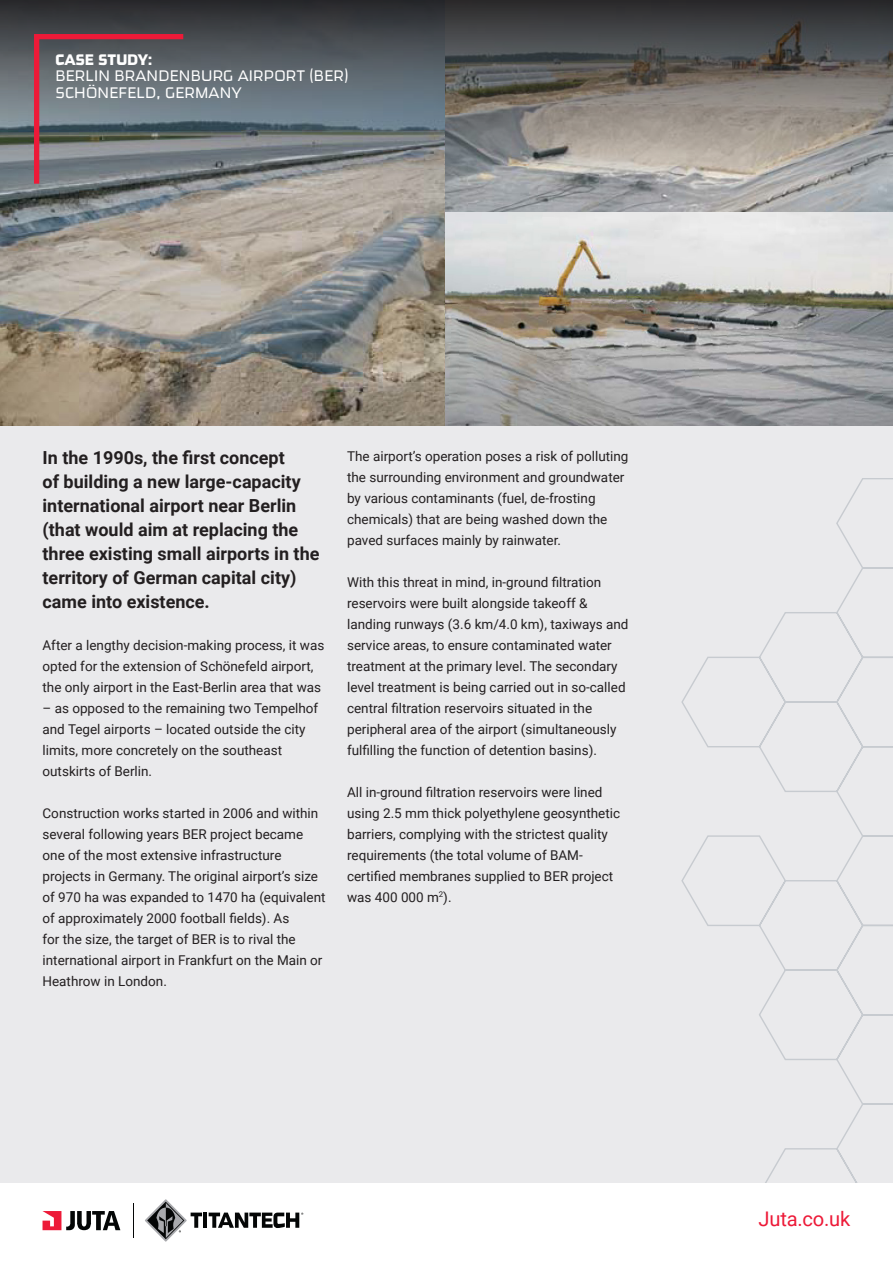
<style>
.page{position:relative;width:893px;height:1263px;background:#fff}
.page>*{position:absolute;margin:0;border:0;box-sizing:border-box;transform-origin:0 0}
.t1{font:20.1px "Roboto";letter-spacing:-.01em;color:#ed1a38}
.t2{font:700 18px/24px "Roboto";color:#231f20}
.t3{font:300 18px/16.5px "Ginger Pro";letter-spacing:.01em;color:#fff}
.t4{font:18px "Ginger Pro";letter-spacing:.01em;color:#fff}
.t5{font:13.5px/21px "Roboto";color:#231f20}
</style>
<div class="page">
<img style="left:0;top:176px;width:893px;height:250px">
<svg style="left:0;top:0;width:893px;height:176px;background:#676869"></svg>
<div style="left:0;top:426px;width:893px;height:756px;background:#eaeaec"></div>
<svg style="left:31px;top:31px;width:158px;height:158px;background:#706c72"></svg>
<svg style="left:681px;top:478px;width:212px;height:704px"></svg>
<svg style="left:43px;top:1211px;width:77px;height:19px"></svg>
<svg style="left:145px;top:1199px;width:57px;height:43px"></svg>
<hr style="left:203px;top:1212px;width:4px;height:16px;background:#040606">
<svg style="left:209px;top:1212px;width:94px;height:16px"></svg>
<hr style="left:133px;top:1203px;width:1px;height:35px;background:#040606">
<h2 class="t4" style="left:55px;top:48px;width:98px">CASE STUDY:</h2>
<h2 class="t3" style="left:55px;top:67px;width:295px">BERLIN BRANDENBURG AIRPORT (BER)<br>SCHÖNEFELD, GERMANY</h2>
<h2 class="t2" style="left:43px;top:445px;width:278px">In the 1990s, the first concept<br>of building a new large-capacity international airport near Berlin (that would aim at replacing the three existing small airports in the territory of German capital city) came into existence.</h2>
<p class="t5" style="left:43px;top:634px;width:283px">After a lengthy decision-making process, it was opted for the extension of Schönefeld airport, the only airport in the East-Berlin area that was</p>
<p class="t5" style="left:43px;top:697px;width:277px">– as opposed to the remaining two Tempelhof and Tegel airports – located outside the city limits, more concretely on the southeast outskirts of Berlin.</p>
<p class="t5" style="left:43px;top:802px;width:285px">Construction works started in 2006 and within several following years BER project became one of the most extensive infrastructure projects in Germany. The original airport’s size of 970 ha was expanded to 1470 ha (equivalent of approximately 2000 football fields). As<br>for the size, the target of BER is to rival the international airport in Frankfurt on the Main or Heathrow in London.</p>
<p class="t5" style="left:347px;top:445px;width:283px">The airport’s operation poses a risk of polluting the surrounding environment and groundwater by various contaminants (fuel, de-frosting chemicals) that are being washed down the paved surfaces mainly by rainwater.</p>
<p class="t5" style="left:347px;top:571px;width:283px">With this threat in mind, in-ground filtration reservoirs were built alongside takeoff &amp; landing runways (3.6 km/4.0 km), taxiways and service areas, to ensure contaminated water treatment at the primary level. The secondary level treatment is being carried out in so-called central filtration reservoirs situated in the peripheral area of the airport (simultaneously fulfilling the function of detention basins).</p>
<p class="t5" style="left:347px;top:781px;width:275px">All in-ground filtration reservoirs were lined using 2.5 mm thick polyethylene geosynthetic barriers, complying with the strictest quality requirements (the total volume of BAM&shy;certified membranes supplied to BER project was 400 000 m<sup>2</sup>).</p>
<h1 class="t1" style="left:758px;top:1205px;width:93px">Juta.co.uk</h1>
</div>
